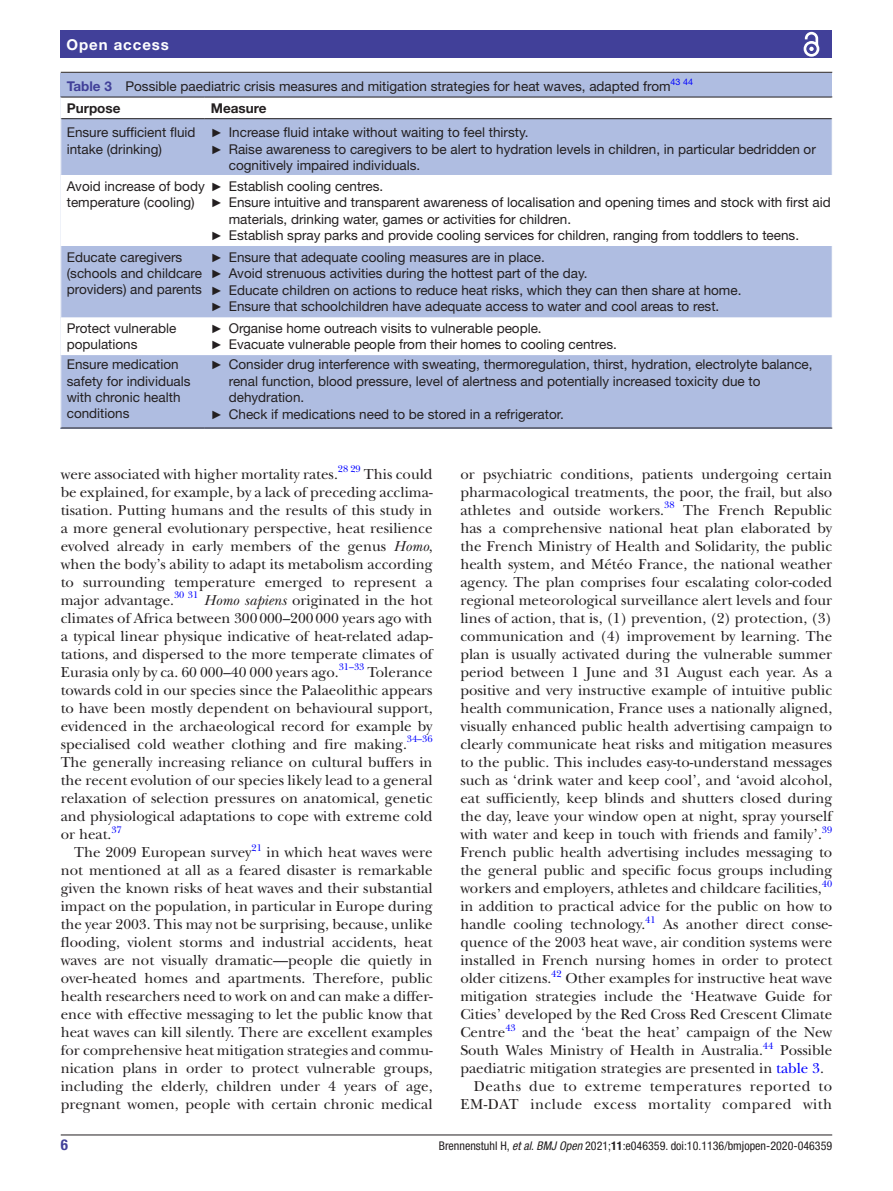
<style>
.page{position:relative;width:893px;height:1191px;background:#fff}
.page>*{position:absolute;margin:0;border:0;box-sizing:border-box;transform-origin:0 0}
.t1{font:15px/18px "New Baskerville";color:#231f20;text-align:justify}
.t2{font:15px "New Baskerville";letter-spacing:.03em;color:#231f20}
.t3{font:700 15px "Helvetica Neue LT Std";letter-spacing:.065em;color:#fff}
.t4{font:700 condensed 15px "Helvetica Neue LT Std";color:#414099}
.t5{font:13.5px/16.2px "Helvetica Neue LT Std";color:#231f20}
.t6{font:700 13.5px "Helvetica Neue LT Std";color:#231f20}
.t7{font:condensed 12px "Helvetica Neue LT Std";color:#231f20}
.t8{font:9.9px "New Baskerville";color:#00f}
.s1{font-weight:700;color:#414099}
.s2{font-weight:700}
.s3{font-family:"Arial";font-size:12px}
.s4{font-style:italic}
.s5{color:#00f}
</style>
<div class="page">
<hr style="left:61px;top:1134px;width:771px;height:1px;background:#231f20">
<div style="left:61px;top:31px;width:771px;height:27px;background:#414099"></div>
<svg style="left:803px;top:31px;width:17px;height:26px"></svg>
<div style="left:61px;top:73px;width:771px;height:355px;background:#afbde1"></div>
<hr style="left:61px;top:72px;width:771px;height:1px;background:#231f20">
<div style="left:61px;top:98px;width:771px;height:20px;background:#fff"></div>
<svg style="left:61px;top:119px;width:771px;height:308px"></svg>
<hr style="left:61px;top:97px;width:144px;height:1px;background:#231f20">
<hr style="left:61px;top:118px;width:144px;height:1px;background:#231f20">
<hr style="left:205px;top:97px;width:627px;height:1px;background:#231f20">
<hr style="left:205px;top:118px;width:627px;height:1px;background:#231f20">
<hr style="left:61px;top:427px;width:144px;height:1px;background:#231f20">
<hr style="left:205px;top:427px;width:627px;height:1px;background:#231f20">
<svg style="left:60px;top:97px;width:1px;height:22px"></svg>
<p class="t3" style="left:66px;top:35px;width:104px">Open access</p>
<p class="t5" style="left:67px;top:75px;width:628px;line-height:22px"><span class="s1">Table 3</span> Possible paediatric crisis measures and mitigation strategies for heat waves, adapted from<sup>43</sup> <sup>44<br></sup><span class="s2">Purpose</span></p>
<p class="t6" style="left:211px;top:99px;width:57px">Measure</p>
<p class="t5" style="left:67px;top:124px;width:130px">Ensure sufficient fluid intake (drinking)</p>
<p class="t5" style="left:211px;top:124px;width:319px"><span class="s3">►</span> Increase fluid intake without waiting to feel thirsty.</p>
<p class="t5" style="left:211px;top:141px;width:607px"><span class="s3">►</span> Raise awareness to caregivers to be alert to hydration levels in children, in particular bedridden or</p>
<p class="t5" style="left:229px;top:157px;width:193px">cognitively impaired individuals.</p>
<p class="t5" style="left:67px;top:177px;width:318px">Avoid increase of body <span class="s3">►</span> Establish cooling centres. temperature (cooling)</p>
<p class="t5" style="left:211px;top:194px;width:621px"><span class="s3">►</span> Ensure intuitive and transparent awareness of localisation and opening times and stock with first aid</p>
<p class="t5" style="left:229px;top:210px;width:344px">materials, drinking water, games or activities for children.</p>
<p class="t5" style="left:211px;top:227px;width:590px"><span class="s3">►</span> Establish spray parks and provide cooling services for children, ranging from toddlers to teens.</p>
<p class="t5" style="left:67px;top:248px;width:137px">Educate caregivers (schools and childcare providers) and parents</p>
<p class="t5" style="left:211px;top:248px;width:532px"><span class="s3">►</span> Ensure that adequate cooling measures are in place.<br><span class="s3">►</span> Avoid strenuous activities during the hottest part of the day.<br><span class="s3">►</span> Educate children on actions to reduce heat risks, which they can then share at home. <span class="s3">►</span> Ensure that schoolchildren have adequate access to water and cool areas to rest.</p>
<p class="t5" style="left:67px;top:320px;width:111px">Protect vulnerable populations</p>
<p class="t5" style="left:211px;top:319px;width:408px"><span class="s3">►</span> Organise home outreach visits to vulnerable people.<br><span class="s3">►</span> Evacuate vulnerable people from their homes to cooling centres.</p>
<p class="t5" style="left:67px;top:356px;width:125px">Ensure medication safety for individuals with chronic health conditions</p>
<p class="t5" style="left:211px;top:356px;width:603px"><span class="s3">►</span> Consider drug interference with sweating, thermoregulation, thirst, hydration, electrolyte balance,</p>
<p class="t5" style="left:229px;top:373px;width:533px">renal function, blood pressure, level of alertness and potentially increased toxicity due to</p>
<p class="t5" style="left:229px;top:389px;width:77px">dehydration.</p>
<p class="t5" style="left:211px;top:406px;width:355px"><span class="s3">►</span> Check if medications need to be stored in a refrigerator.</p>
<p class="t1" style="left:61px;top:465px;width:279px">were associated with higher mortality rates.</p>
<p class="t8" style="left:338px;top:463px;width:24px">28 29</p>
<p class="t1" style="left:61px;top:465px;width:373px;text-indent:303px">This could be explained, for example, by a lack of preceding acclima&shy;tisation. Putting humans and the results of this study in a more general evolutionary perspective, heat resilience evolved already in early members of the genus <span class="s4">Homo</span>, when the body’s ability to adapt its metabolism according to surrounding temperature emerged to represent a major advantage.</p>
<p class="t8" style="left:174px;top:589px;width:26px">30 31</p>
<p class="t1" style="left:61px;top:591px;width:373px;text-indent:143px"><span class="s4">Homo sapiens</span> originated in the hot climates of Africa between 300000–200000 years ago with a typical linear physique indicative of heat-related adap&shy;tations, and dispersed to the more temperate climates of Eurasia only by ca. 60 000–40 000 years ago.</p>
<p class="t8" style="left:339px;top:661px;width:27px">31–33</p>
<p class="t1" style="left:61px;top:663px;width:373px;text-indent:307px">Tolerance towards cold in our species since the Palaeolithic appears to have been mostly dependent on behavioural support, evidenced in the archaeological record for example by specialised cold weather clothing and fire making.</p>
<p class="t8" style="left:407px;top:733px;width:27px">34–36</p>
<p class="t1" style="left:61px;top:753px;width:373px">The generally increasing reliance on cultural buffers in the recent evolution of our species likely lead to a general relaxation of selection pressures on anatomical, genetic and physiological adaptations to cope with extreme cold or heat.</p>
<p class="t8" style="left:111px;top:823px;width:12px">37</p>
<p class="t1" style="left:74px;top:843px;width:179px">The 2009 European survey</p>
<p class="t8" style="left:251px;top:841px;width:12px">21</p>
<p class="t1" style="left:61px;top:843px;width:373px;text-indent:206px">in which heat waves were not mentioned at all as a feared disaster is remarkable given the known risks of heat waves and their substantial impact on the population, in particular in Europe during the year 2003. This may not be surprising, because, unlike flooding, violent storms and industrial accidents, heat waves are not visually dramatic—people die quietly in over-heated homes and apartments. Therefore, public health researchers need to work on and can make a differ&shy;ence with effective messaging to let the public know that heat waves can kill silently. There are excellent examples for comprehensive heat mitigation strategies and commu&shy;nication plans in order to protect vulnerable groups, including the elderly, children under 4 years of age, pregnant women, people with certain chronic medical</p>
<p class="t1" style="left:460px;top:465px;width:373px">or psychiatric conditions, patients undergoing certain pharmacological treatments, the poor, the frail, but also athletes and outside workers.</p>
<p class="t8" style="left:664px;top:499px;width:12px">38</p>
<p class="t1" style="left:460px;top:501px;width:373px;text-indent:223px">The French Republic has a comprehensive national heat plan elaborated by the French Ministry of Health and Solidarity, the public health system, and Météo France, the national weather agency. The plan comprises four escalating color-coded regional meteorological surveillance alert levels and four lines of action, that is, (1) prevention, (2) protection, (3) communication and (4) improvement by learning. The plan is usually activated during the vulnerable summer period between 1 June and 31 August each year. As a positive and very instructive example of intuitive public health communication, France uses a nationally aligned, visually enhanced public health advertising campaign to clearly communicate heat risks and mitigation measures to the public. This includes easy-to-understand messages such as ‘drink water and keep cool’, and ‘avoid alcohol, eat sufficiently, keep blinds and shutters closed during the day, leave your window open at night, spray yourself with water and keep in touch with friends and family’.</p>
<p class="t8" style="left:822px;top:823px;width:12px">39</p>
<p class="t1" style="left:460px;top:843px;width:373px">French public health advertising includes messaging to the general public and specific focus groups including workers and employers, athletes and childcare facilities,<sup>40 </sup>in addition to practical advice for the public on how to handle cooling technology.</p>
<p class="t8" style="left:645px;top:913px;width:12px">41</p>
<p class="t1" style="left:460px;top:915px;width:373px;text-indent:203px">As another direct conse&shy;quence of the 2003 heat wave, air condition systems were installed in French nursing homes in order to protect older citizens.</p>
<p class="t8" style="left:551px;top:967px;width:12px">42</p>
<p class="t1" style="left:460px;top:969px;width:373px;text-indent:105px">Other examples for instructive heat wave mitigation strategies include the ‘Heatwave Guide for Cities’ developed by the Red Cross Red Crescent Climate Centre</p>
<p class="t8" style="left:505px;top:1021px;width:12px">43</p>
<p class="t1" style="left:460px;top:1023px;width:373px;text-indent:62px">and the ‘beat the heat’ campaign of the New<br>South Wales Ministry of Health in Australia.</p>
<p class="t8" style="left:763px;top:1039px;width:12px">44</p>
<p class="t1" style="left:780px;top:1041px;width:54px">Possible</p>
<p class="t1" style="left:460px;top:1059px;width:365px">paediatric mitigation strategies are presented in <span class="s5">table 3</span>.</p>
<p class="t2" style="left:474px;top:1077px;width:360px">Deaths due to extreme temperatures reported to</p>
<p class="t2" style="left:460px;top:1095px;width:373px">EM-DAT include excess mortality compared with</p>
<p class="t4" style="left:61px;top:1135px;width:9px">6</p>
<p class="t7" style="left:439px;top:1138px;width:395px">Brennenstuhl H, <span class="s4">et al</span>. <span class="s4">BMJ Open</span> 2021;<span class="s2">11</span>:e046359. doi:10.1136/bmjopen-2020-046359</p>
</div>
